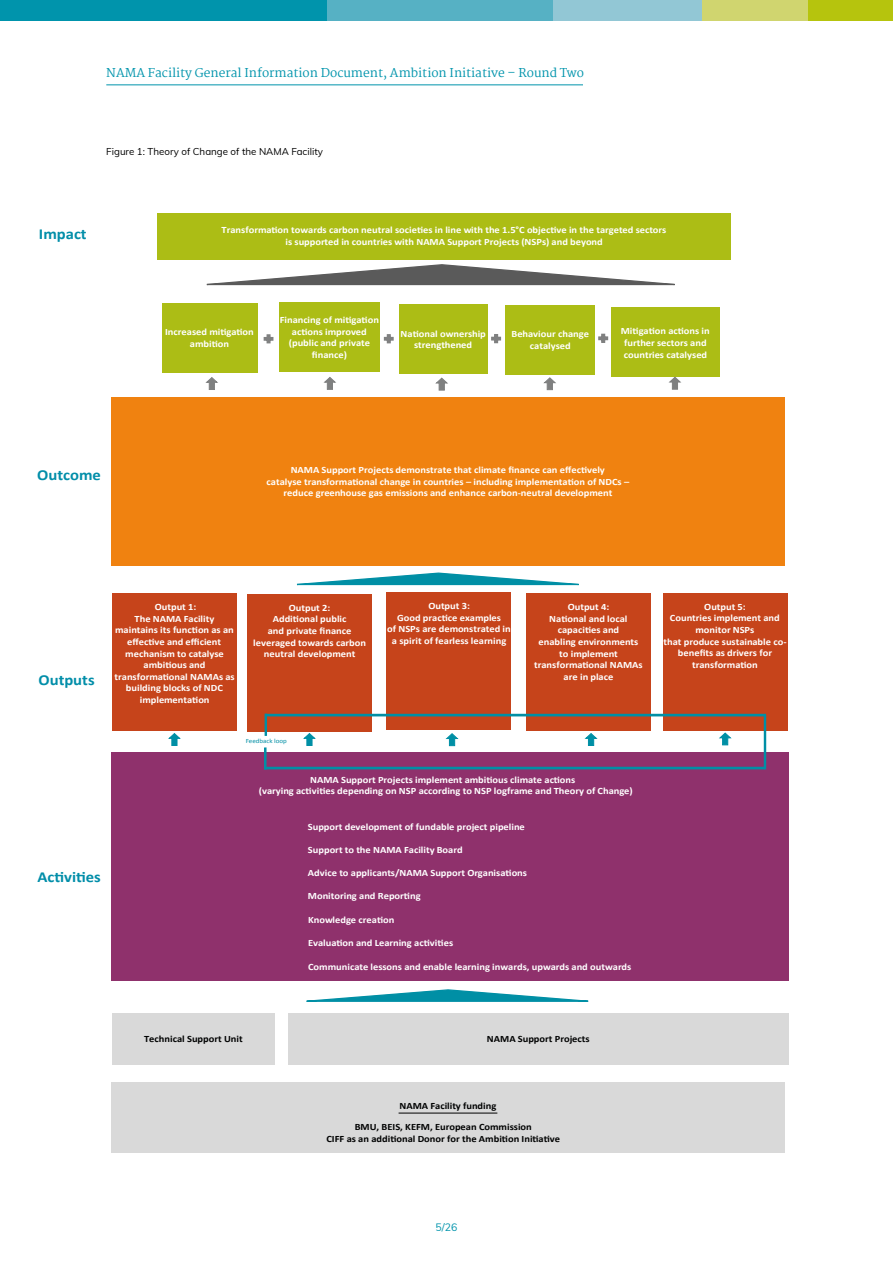
<style>
.page{position:relative;width:893px;height:1263px;background:#fff}
.page>*{position:absolute;margin:0;border:0;box-sizing:border-box;transform-origin:0 0}
.t1{font:700 15.3px "Calibri";color:#028ea9;scale:1.09 1}
.t2{font:12px "Martel";color:#0094ac}
.t3{font:10.5px "Muli";color:#0094ac}
.t4{font:9.75px "Muli";color:#000}
.t5{font:700 9.6px/11.7px "Calibri";color:#fff;text-align:center;scale:1.09 1}
.t6{font:700 9.6px/11.6px "Calibri";color:#010202;text-align:center;scale:1.09 1}
.t7{font:6.45px "Calibri";color:#008fa5;scale:1.09 1}
</style>
<div class="page">
<div style="left:790px;top:0;width:103px;height:20px;background:#b6c40d"></div>
<div style="left:702px;top:0;width:106px;height:20px;background:#d0d56f"></div>
<div style="left:553px;top:0;width:149px;height:20px;background:#92c7d5"></div>
<div style="left:327px;top:0;width:226px;height:20px;background:#56b1c4"></div>
<div style="left:0;top:0;width:327px;height:20px;background:#0094ac"></div>
<hr style="left:106px;top:84px;width:477px;height:1px;background:#0094ac">
<div style="left:157px;top:213px;width:574px;height:46px;background:#acbd15"></div>
<div style="left:162px;top:303px;width:95px;height:69px;background:#acbd15"></div>
<div style="left:279px;top:303px;width:101px;height:69px;background:#acbd15"></div>
<div style="left:399px;top:305px;width:88px;height:69px;background:#acbd15"></div>
<div style="left:611px;top:308px;width:109px;height:69px;background:#acbd15"></div>
<div style="left:111px;top:397px;width:674px;height:168px;background:#f08210"></div>
<div style="left:112px;top:593px;width:125px;height:138px;background:#c6441b"></div>
<div style="left:247px;top:594px;width:125px;height:138px;background:#c6441b"></div>
<div style="left:387px;top:593px;width:124px;height:137px;background:#c6441b"></div>
<div style="left:526px;top:593px;width:125px;height:138px;background:#c6441b"></div>
<div style="left:663px;top:593px;width:124px;height:138px;background:#c6441b"></div>
<div style="left:111px;top:752px;width:678px;height:228px;background:#8f316c"></div>
<div style="left:111px;top:1082px;width:674px;height:71px;background:#d9d9d9"></div>
<div style="left:505px;top:305px;width:90px;height:69px;background:#acbd15"></div>
<div style="left:112px;top:1013px;width:162px;height:51px;background:#d9d9d9"></div>
<div style="left:288px;top:1013px;width:500px;height:51px;background:#d9d9d9"></div>
<svg style="left:205px;top:377px;width:13px;height:13px"></svg>
<svg style="left:323px;top:377px;width:13px;height:13px"></svg>
<svg style="left:435px;top:377px;width:13px;height:14px"></svg>
<svg style="left:543px;top:377px;width:13px;height:14px"></svg>
<svg style="left:668px;top:376px;width:13px;height:14px"></svg>
<svg style="left:168px;top:733px;width:13px;height:13px"></svg>
<svg style="left:303px;top:733px;width:13px;height:13px"></svg>
<svg style="left:445px;top:733px;width:14px;height:14px"></svg>
<svg style="left:584px;top:733px;width:14px;height:13px"></svg>
<svg style="left:719px;top:732px;width:13px;height:14px"></svg>
<div style="left:265px;top:714px;width:2px;height:22px;border:1px solid #008fa5"></div>
<div style="left:264px;top:747px;width:3px;height:23px;border:1px solid #008fa5"></div>
<div style="left:266px;top:714px;width:500px;height:2px;border:1px solid #008fa5"></div>
<div style="left:265px;top:767px;width:500px;height:2px;border:1px solid #008fa5"></div>
<div style="left:764px;top:715px;width:2px;height:54px;border:1px solid #008fa5"></div>
<svg style="left:598px;top:333px;width:11px;height:10px"></svg>
<svg style="left:491px;top:334px;width:11px;height:10px"></svg>
<svg style="left:383px;top:334px;width:11px;height:10px"></svg>
<svg style="left:263px;top:334px;width:11px;height:10px"></svg>
<svg style="left:296px;top:572px;width:283px;height:14px"></svg>
<svg style="left:306px;top:989px;width:283px;height:13px"></svg>
<svg style="left:206px;top:264px;width:469px;height:22px"></svg>
<hr style="left:399px;top:1113px;width:98px;height:1px;background:#000">
<p class="t2" style="left:106px;top:65px;width:479px">NAMA Facility General Information Document, Ambition Initiative – Round Two</p>
<p class="t4" style="left:106px;top:144px;width:218px">Figure 1: Theory of Change of the NAMA Facility</p>
<h1 class="t1" style="left:39px;top:224px;width:45px">Impact</h1>
<p class="t5" style="left:222px;top:224px;width:409px">Transformation towards carbon neutral societies in line with the 1.5°C objective in the targeted sectors is supported in countries with NAMA Support Projects (NSPs) and beyond</p>
<p class="t5" style="left:165px;top:326px;width:83px">Increased mitigation ambition</p>
<p class="t5" style="left:280px;top:314px;width:93px">Financing of mitigation actions improved (public and private finance)</p>
<p class="t5" style="left:401px;top:327px;width:80px">National ownership strengthened</p>
<p class="t5" style="left:621px;top:325px;width:83px">Mitigation actions in further sectors and countries catalysed</p>
<p class="t5" style="left:511px;top:328px;width:73px">Behaviour change catalysed</p>
<h1 class="t1" style="left:37px;top:465px;width:60px">Outcome</h1>
<p class="t5" style="left:267px;top:464px;width:334px">NAMA Support Projects demonstrate that climate finance can effectively<br>catalyse transformational change in countries – including implementation of NDCs – reduce greenhouse gas emissions and enhance carbon-neutral development</p>
<h1 class="t1" style="left:38px;top:670px;width:53px">Outputs</h1>
<h1 class="t1" style="left:37px;top:867px;width:60px">Activities</h1>
<p class="t5" style="left:115px;top:601px;width:112px">Output 1:<br>The NAMA Facility maintains its function as an effective and efficient mechanism to catalyse ambitious and transformational NAMAs as building blocks of NDC implementation</p>
<p class="t5" style="left:253px;top:601px;width:105px">Output 2:<br>Additional public<br>and private finance leveraged towards carbon neutral development</p>
<p class="t5" style="left:387px;top:600px;width:115px">Output 3:<br>Good practice examples<br>of NSPs are demonstrated in a spirit of fearless learning</p>
<p class="t5" style="left:534px;top:601px;width:101px">Output 4:<br>National and local capacities and<br>enabling environments to implement transformational NAMAs are in place</p>
<p class="t5" style="left:663px;top:601px;width:114px">Output 5:<br>Countries implement and monitor NSPs<br>that produce sustainable co&shy;benefits as drivers for transformation</p>
<p class="t7" style="left:246px;top:736px;width:39px">Feedback loop</p>
<p class="t5" style="left:259px;top:773px;width:345px;text-align:left;text-indent:51px">NAMA Support Projects implement ambitious climate actions<br>(varying activities depending on NSP according to NSP logframe and Theory of Change)</p>
<p class="t5" style="left:308px;top:820px;width:201px">Support development of fundable project pipeline</p>
<p class="t5" style="left:308px;top:844px;width:144px">Support to the NAMA Facility Board</p>
<p class="t5" style="left:308px;top:867px;width:203px">Advice to applicants/NAMA Support Organisations</p>
<p class="t5" style="left:308px;top:890px;width:105px">Monitoring and Reporting</p>
<p class="t5" style="left:308px;top:914px;width:81px">Knowledge creation</p>
<p class="t5" style="left:308px;top:937px;width:135px">Evaluation and Learning activities</p>
<p class="t5" style="left:308px;top:960px;width:298px">Communicate lessons and enable learning inwards, upwards and outwards</p>
<p class="t6" style="left:144px;top:1033px;width:92px">Technical Support Unit</p>
<p class="t6" style="left:487px;top:1033px;width:96px">NAMA Support Projects</p>
<p class="t6" style="left:399px;top:1100px;width:90px">NAMA Facility funding</p>
<p class="t6" style="left:326px;top:1121px;width:216px">BMU, BEIS, KEFM, European Commission<br>CIFF as an additional Donor for the Ambition Initiative</p>
<p class="t3" style="left:436px;top:1219px;width:23px">5/26</p>
</div>
